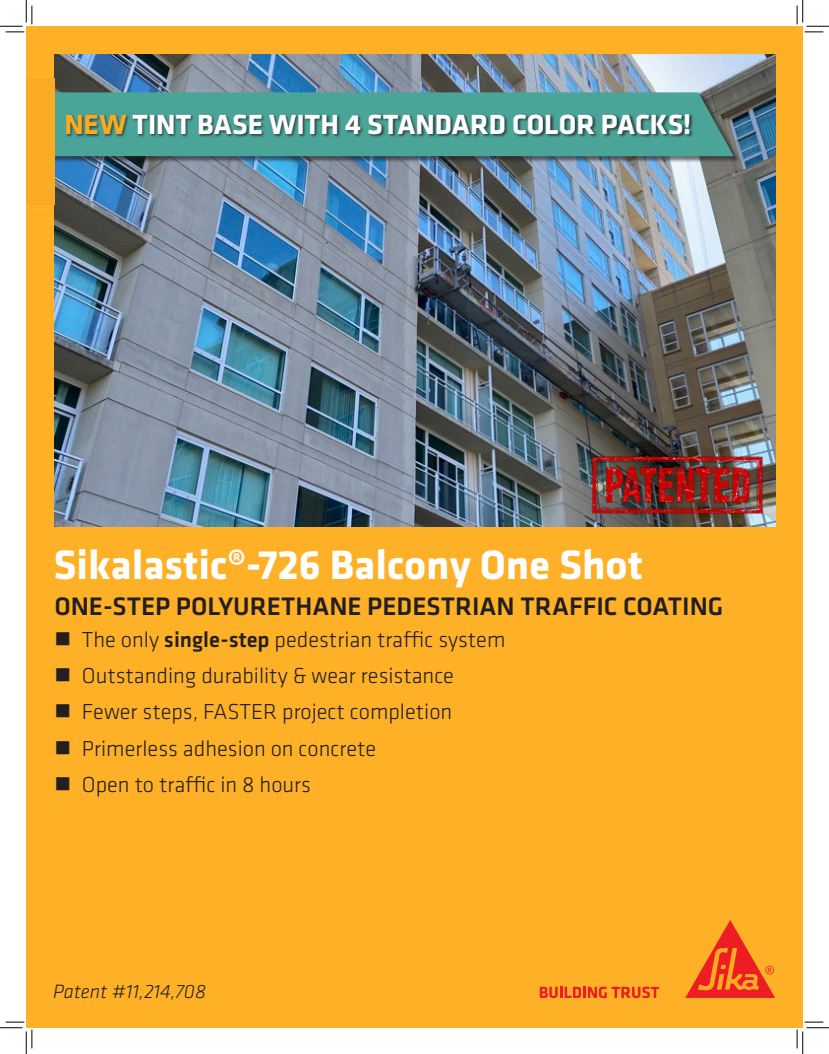
<style>
.page{position:relative;width:829px;height:1054px;background:#fff}
.page>*{position:absolute;margin:0;border:0;box-sizing:border-box;transform-origin:0 0}
.t1{font:700 42.5px "Klavika";color:#fff}
.SI_Klavika_BACK_copy{font:700 28.75px "Klavika";letter-spacing:.005em;color:#fff}
.t2{font:500 26.25px "Klavika";color:#231f20}
.t3{font:300 22.5px "Klavika";color:#231f20}
.t4{font:italic 300 20px "Klavika";color:#231f20}
.s1{color:#faab24}
.s2{font-weight:500}
</style>
<div class="page">
<div style="left:26px;top:26px;width:776px;height:1002px;background:#feb127"></div>
<svg style="left:540px;top:986px;width:119px;height:12px"></svg>
<svg style="left:685px;top:920px;width:89px;height:78px"></svg>
<img style="left:54px;top:54px;width:722px;height:473px">
<img style="left:581px;top:425px;width:193px;height:102px">
<div style="left:26px;top:93px;width:715px;height:70px;background:#231f20;opacity:.6"></div>
<div style="left:54px;top:92px;width:679px;height:64px;background:#4aa498"></div>
<div style="left:66px;top:113px;width:627px;height:25px;background:#231f20;opacity:.75"></div>
<div style="left:26px;top:79px;width:28px;height:126px;background:#faab24"></div>
<svg style="left:0;top:0;width:33px;height:33px"></svg>
<svg style="left:0;top:1021px;width:33px;height:33px"></svg>
<svg style="left:796px;top:0;width:33px;height:33px"></svg>
<svg style="left:796px;top:1021px;width:33px;height:33px"></svg>
<p class="SI_Klavika_BACK_copy" style="left:64px;top:103px;width:628px"><span class="s1">NEW</span> TINT BASE WITH 4 STANDARD COLOR PACKS!</p>
<p class="t1" style="left:53px;top:534px;width:591px">Sikalastic®-726 Balcony One Shot</p>
<p class="t2" style="left:54px;top:588px;width:670px">ONE-STEP POLYURETHANE PEDESTRIAN TRAFFIC COATING</p>
<p class="t3" style="left:82px;top:626px;width:425px">The only <span class="s2">single-step</span> pedestrian traffic system</p>
<p class="t3" style="left:82px;top:662px;width:374px">Outstanding durability &amp; wear resistance</p>
<p class="t3" style="left:82px;top:698px;width:372px">Fewer steps, FASTER project completion</p>
<p class="t3" style="left:82px;top:734px;width:296px">Primerless adhesion on concrete</p>
<p class="t3" style="left:82px;top:771px;width:231px">Open to traffic in 8 hours</p>
<p class="t4" style="left:53px;top:979px;width:154px">Patent #11,214,708</p>
</div>
